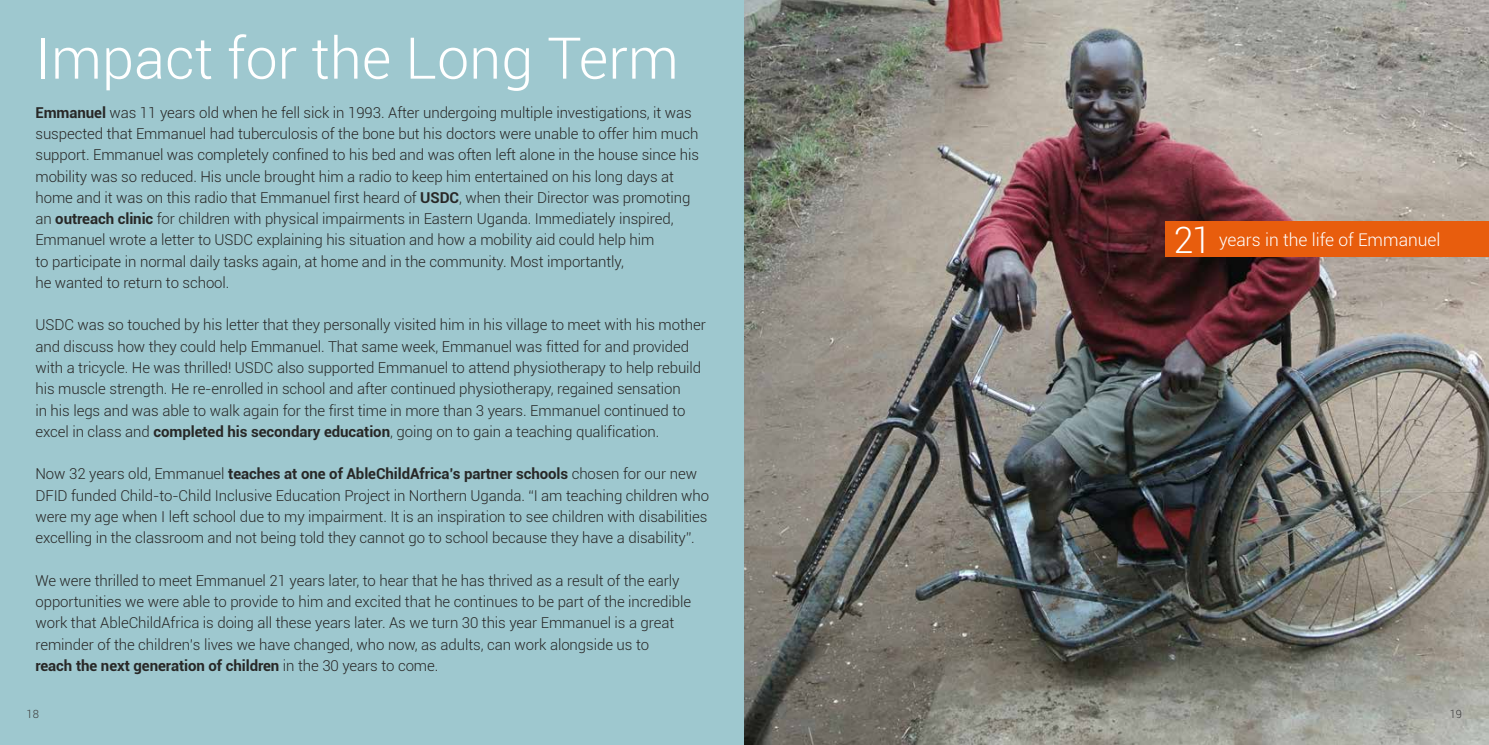
<style>
.page{position:relative;width:1489px;height:745px;background:#fff}
.page>*{position:absolute;margin:0;border:0;box-sizing:border-box;transform-origin:0 0}
.t1{font:300 57.5px "Roboto";color:#fff}
.t2{font:300 17.5px "Roboto";color:#fff}
.t3{font:300 15px/21.2px "Roboto";letter-spacing:-.005em;color:#282827}
.t4{font:300 11.25px "Roboto";color:#3c3c3b}
.s1{font-weight:700}
.s2{font-size:36.25px}
</style>
<div class="page">
<div style="left:0;top:0;width:744px;height:744px;background:#9ec8cf"></div>
<img style="left:744px;top:0;width:744px;height:744px">
<div style="left:1165px;top:221px;width:323px;height:36px;background:#e85d0d"></div>
<h1 class="t1" style="left:35px;top:18px;width:645px">Impact for the Long Term</h1>
<p class="t3" style="left:35px;top:101px;width:665px"><span class="s1">Emmanuel</span> was 11 years old when he fell sick in 1993. After undergoing multiple investigations, it was suspected that Emmanuel had tuberculosis of the bone but his doctors were unable to offer him much support. Emmanuel was completely confined to his bed and was often left alone in the house since his mobility was so reduced. His uncle brought him a radio to keep him entertained on his long days at home and it was on this radio that Emmanuel first heard of <span class="s1">USDC</span>, when their Director was promoting an <span class="s1">outreach clinic</span> for children with physical impairments in Eastern Uganda. Immediately inspired, Emmanuel wrote a letter to USDC explaining his situation and how a mobility aid could help him<br>to participate in normal daily tasks again, at home and in the community. Most importantly,<br>he wanted to return to school.</p>
<p class="t3" style="left:35px;top:314px;width:672px">USDC was so touched by his letter that they personally visited him in his village to meet with his mother and discuss how they could help Emmanuel. That same week, Emmanuel was fitted for and provided with a tricycle. He was thrilled! USDC also supported Emmanuel to attend physiotherapy to help rebuild his muscle strength. He re-enrolled in school and after continued physiotherapy, regained sensation<br>in his legs and was able to walk again for the first time in more than 3 years. Emmanuel continued to excel in class and <span class="s1">completed his secondary education</span>, going on to gain a teaching qualification.</p>
<p class="t3" style="left:35px;top:462px;width:675px">Now 32 years old, Emmanuel <span class="s1">teaches at one of AbleChildAfrica’s partner schools</span> chosen for our new DFID funded Child-to-Child Inclusive Education Project in Northern Uganda. “I am teaching children who were my age when I left school due to my impairment. It is an inspiration to see children with disabilities excelling in the classroom and not being told they cannot go to school because they have a disability”.</p>
<p class="t3" style="left:35px;top:569px;width:657px">We were thrilled to meet Emmanuel 21 years later, to hear that he has thrived as a result of the early opportunities we were able to provide to him and excited that he continues to be part of the incredible work that AbleChildAfrica is doing all these years later. As we turn 30 this year Emmanuel is a great reminder of the children’s lives we have changed, who now, as adults, can work alongside us to<br><span class="s1">reach the next generation of children</span> in the 30 years to come.</p>
<p class="t2" style="left:1173px;top:227px;width:269px"><span class="s2">21</span> years in the life of Emmanuel</p>
<p class="t4" style="left:27px;top:706px;width:14px">18</p>
<p class="t4" style="left:1449px;top:706px;width:14px">19</p>
</div>
